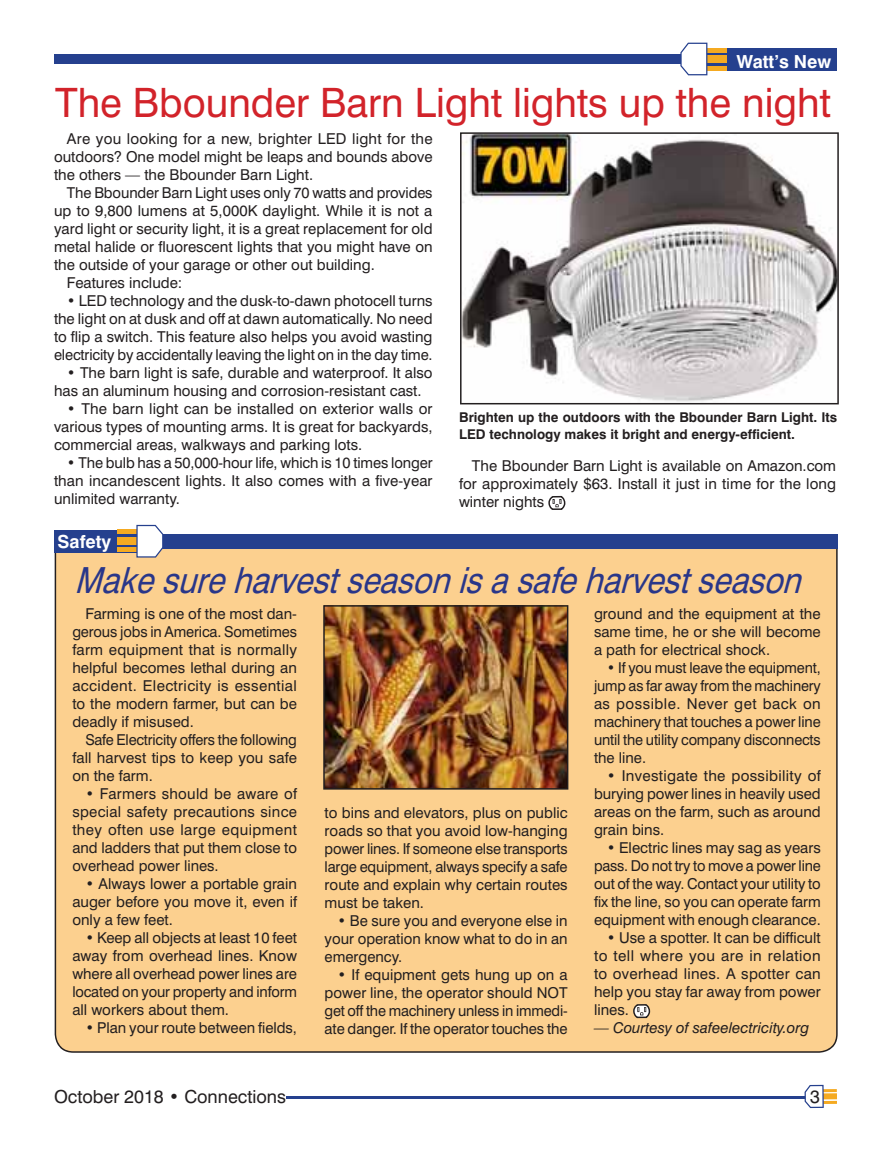
<style>
.page{position:relative;width:891px;height:1161px;background:#fff}
.page>*{position:absolute;margin:0;border:0;box-sizing:border-box;transform-origin:0 0}
.t1{font:40.5px "Swiss 721 BT";color:#d2232a}
.t2{font:italic 36px "Swiss 721 BT";color:#293689;scale:.89 1}
.t3{font:18px "Swiss 721 BT";color:#231f20}
.t4{font:700 18px "Swiss 721 BT";color:#fff}
.t5{font:15px/18px "Swiss 721 BT";color:#231f20;text-align:justify}
.t6{font:15px "Swiss 721 BT";letter-spacing:.025em;color:#231f20}
.t7{font:italic 15px "Swiss 721 BT";color:#231f20}
.t8{font:700 13.5px/16.2px "Swiss 721 BT";color:#231f20}
</style>
<div class="page">
<hr style="left:286px;top:1096px;width:550px;height:2px;background:#25408e">
<div style="left:819px;top:1093px;width:18px;height:6px;background:#f5aa21"></div>
<hr style="left:819px;top:1089px;width:18px;height:3px;background:#f5aa21">
<hr style="left:819px;top:1101px;width:18px;height:3px;background:#f5aa21">
<svg style="left:805px;top:1085px;width:19px;height:23px"></svg>
<div style="left:55px;top:549px;width:783px;height:504px;background:#fcd08f"></div>
<div style="left:706px;top:48px;width:131px;height:23px;background:#25408e"></div>
<div style="left:54px;top:54px;width:652px;height:10px;background:#25408e"></div>
<div style="left:701px;top:55px;width:25px;height:8px;background:#f5aa21"></div>
<div style="left:701px;top:48px;width:25px;height:5px;background:#f5aa21"></div>
<div style="left:701px;top:66px;width:25px;height:5px;background:#f5aa21"></div>
<svg style="left:680px;top:43px;width:27px;height:32px"></svg>
<div style="left:54px;top:530px;width:89px;height:22px;background:#25408e"></div>
<div style="left:135px;top:535px;width:703px;height:14px;background:#25408e"></div>
<div style="left:118px;top:537px;width:25px;height:8px;background:#f5aa21"></div>
<hr style="left:118px;top:548px;width:25px;height:4px;background:#f5aa21">
<hr style="left:118px;top:530px;width:25px;height:4px;background:#f5aa21">
<svg style="left:136px;top:525px;width:27px;height:33px"></svg>
<svg style="left:633px;top:1004px;width:17px;height:14px"></svg>
<img style="left:323px;top:605px;width:245px;height:185px">
<svg style="left:460px;top:132px;width:379px;height:272px"></svg>
<svg style="left:548px;top:496px;width:17px;height:14px"></svg>
<p class="t4" style="left:736px;top:55px;width:96px">Watt’s New</p>
<p class="t1" style="left:55px;top:87px;width:777px">The Bbounder Barn Light lights up the night</p>
<p class="t5" style="left:67px;top:131px;width:367px">Are you looking for a new, brighter LED light for the</p>
<p class="t5" style="left:54px;top:149px;width:380px">outdoors? One model might be leaps and bounds above</p>
<p class="t5" style="left:54px;top:167px;width:261px">the others — the Bbounder Barn Light.</p>
<p class="t5" style="left:67px;top:185px;width:367px">The Bbounder Barn Light uses only 70 watts and provides</p>
<p class="t5" style="left:54px;top:203px;width:380px">up to 9,800 lumens at 5,000K daylight. While it is not a</p>
<p class="t5" style="left:54px;top:221px;width:380px">yard light or security light, it is a great replacement for old</p>
<p class="t5" style="left:54px;top:239px;width:380px">metal halide or fluorescent lights that you might have on</p>
<p class="t5" style="left:54px;top:257px;width:322px">the outside of your garage or other out building.</p>
<p class="t5" style="left:67px;top:275px;width:117px">Features include:</p>
<p class="t5" style="left:54px;top:293px;width:380px;text-indent:13px">• LED technology and the dusk-to-dawn photocell turns the light on at dusk and off at dawn automatically. No need to flip a switch. This feature also helps you avoid wasting electricity by accidentally leaving the light on in the day time.</p>
<p class="t5" style="left:54px;top:365px;width:380px;text-indent:13px">• The barn light is safe, durable and waterproof. It also has an aluminum housing and corrosion-resistant cast.</p>
<p class="t5" style="left:54px;top:401px;width:380px;text-indent:13px">• The barn light can be installed on exterior walls or various types of mounting arms. It is great for backyards, commercial areas, walkways and parking lots.</p>
<p class="t5" style="left:54px;top:455px;width:380px;text-indent:13px">• The bulb has a 50,000-hour life, which is 10 times longer than incandescent lights. It also comes with a five-year unlimited warranty.</p>
<p class="t5" style="left:459px;top:458px;width:379px;text-indent:13px">The Bbounder Barn Light is available on Amazon.com for approximately $63. Install it just in time for the long winter nights</p>
<p class="t8" style="left:459px;top:411px;width:380px">Brighten up the outdoors with the Bbounder Barn Light. Its<br>LED technology makes it bright and energy-efficient.</p>
<p class="t4" style="left:58px;top:534px;width:55px">Safety</p>
<p class="t2" style="left:75px;top:566px;width:827px">Make sure harvestseason isa safe harvestseason</p>
<p class="t5" style="left:85px;top:607px;width:213px">Farming is one of the most dan-</p>
<p class="t5" style="left:72px;top:625px;width:226px">gerous jobs in America. Sometimes</p>
<p class="t5" style="left:72px;top:643px;width:226px">farm equipment that is normally</p>
<p class="t5" style="left:72px;top:661px;width:226px">helpful becomes lethal during an</p>
<p class="t6" style="left:72px;top:680px;width:226px">accident. Electricity is essential</p>
<p class="t5" style="left:72px;top:697px;width:226px">to the modern farmer, but can be</p>
<p class="t5" style="left:72px;top:715px;width:123px">deadly if misused.</p>
<p class="t5" style="left:85px;top:733px;width:213px">Safe Electricity offers the following</p>
<p class="t5" style="left:72px;top:751px;width:226px">fall harvest tips to keep you safe</p>
<p class="t5" style="left:72px;top:769px;width:82px">on the farm.</p>
<p class="t5" style="left:72px;top:787px;width:226px;text-indent:13px">• Farmers should be aware of special safety precautions since they often use large equipment and ladders that put them close to overhead power lines.</p>
<p class="t5" style="left:72px;top:877px;width:226px;text-indent:13px">• Always lower a portable grain auger before you move it, even if only a few feet.</p>
<p class="t5" style="left:72px;top:931px;width:226px;text-indent:13px">• Keep all objects at least 10 feet away from overhead lines. Know where all overhead power lines are located on your property and inform all workers about them.</p>
<p class="t5" style="left:85px;top:1021px;width:213px">• Plan your route between fields,</p>
<p class="t5" style="left:325px;top:805px;width:245px">to bins and elevators, plus on public roads so that you avoid low-hanging power lines. If someone else transports large equipment, always specify a safe route and explain why certain routes must be taken.</p>
<p class="t5" style="left:325px;top:913px;width:245px;text-indent:13px">• Be sure you and everyone else in your operation know what to do in an emergency.</p>
<p class="t5" style="left:325px;top:967px;width:245px;text-indent:13px">• If equipment gets hung up on a power line, the operator should NOT get off the machinery unless in immedi&shy;ate danger. If the operator touches the</p>
<p class="t5" style="left:594px;top:607px;width:228px">ground and the equipment at the same time, he or she will become a path for electrical shock.</p>
<p class="t5" style="left:594px;top:661px;width:228px;text-indent:13px">• If you must leave the equipment, jump as far away from the machinery as possible. Never get back on machinery that touches a power line until the utility company disconnects the line.</p>
<p class="t5" style="left:594px;top:769px;width:228px;text-indent:13px">• Investigate the possibility of burying power lines in heavily used areas on the farm, such as around grain bins.</p>
<p class="t5" style="left:594px;top:841px;width:228px;text-indent:13px">• Electric lines may sag as years pass. Do not try to move a power line out of the way. Contact your utility to fix the line, so you can operate farm equipment with enough clearance.</p>
<p class="t5" style="left:594px;top:931px;width:228px;text-indent:13px">• Use a spotter. It can be difficult to tell where you are in relation to overhead lines. A spotter can help you stay far away from power lines.</p>
<p class="t7" style="left:594px;top:1019px;width:217px">— Courtesy of safeelectricity.org</p>
<p class="t3" style="left:54px;top:1090px;width:234px">October 2018 • Connections</p>
<p class="t3" style="left:810px;top:1090px;width:11px">3</p>
</div>
